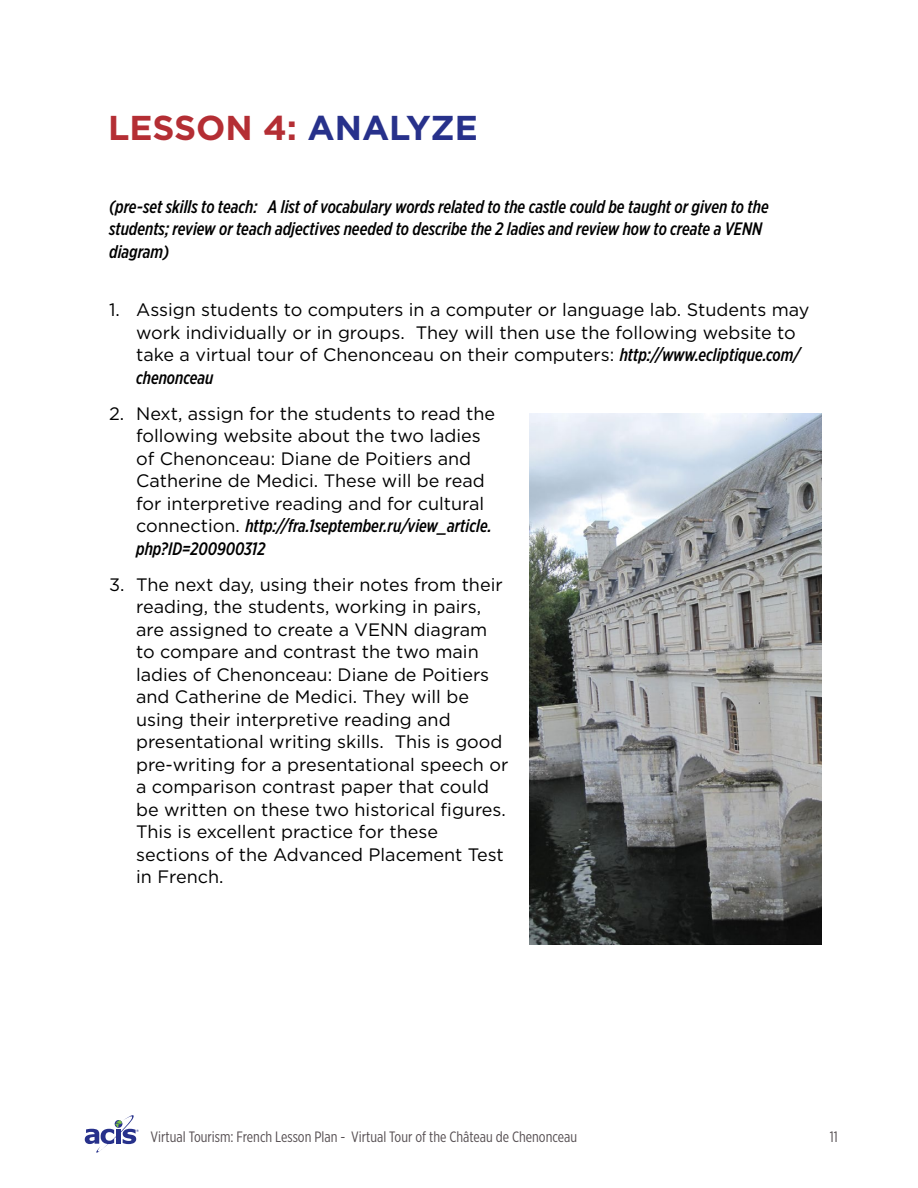
<style>
.page{position:relative;width:918px;height:1188px;background:#fff}
.page>*{position:absolute;margin:0;border:0;box-sizing:border-box;transform-origin:0 0}
.t1{font:700 34.5px "Gotham";color:#b42e34}
.t2{font:18px/22.5px "Gotham";color:#000}
.t3{font:italic 500 18px/22.5px "Gotham X Narrow";color:#000}
.t4{font:15px "Gotham X Narrow";color:#564f52}
.s1{color:#27318b}
.s2{font-family:"Gotham X Narrow";font-weight:500;font-style:italic}
.s3{font-family:"Gotham";font-weight:400;font-style:normal}
</style>
<div class="page">
<svg style="left:85px;top:1115px;width:54px;height:38px"></svg>
<img style="left:529px;top:414px;width:292px;height:530px">
<h1 class="t1" style="left:108px;top:105px;width:372px">LESSON 4: <span class="s1">ANALYZE</span></h1>
<p class="t3" style="left:109px;top:195px;width:661px">(pre-set skills to teach: A list of vocabulary words related to the castle could be taught or given to the students; review or teach adjectives needed to describe the 2 ladies and review how to create a VENN diagram)</p>
<p class="t2" style="left:136px;top:298px;width:675px;text-indent:-27px">1. Assign students to computers in a computer or language lab. Students may work individually or in groups. They will then use the following website to take a virtual tour of Chenonceau on their computers: <span class="s2">http://www.ecliptique.com/</span></p>
<p class="t3" style="left:136px;top:366px;width:79px">chenonceau</p>
<p class="t2" style="left:136px;top:402px;width:361px;text-indent:-27px">2. Next, assign for the students to read the following website about the two ladies of Chenonceau: Diane de Poitiers and Catherine de Medici. These will be read for interpretive reading and for cultural</p>
<p class="t3" style="left:136px;top:514px;width:357px"><span class="s3">connection.</span> http://fra.1september.ru/view_article. php?ID=200900312</p>
<p class="t2" style="left:136px;top:573px;width:374px;text-indent:-27px">3. The next day, using their notes from their reading, the students, working in pairs, are assigned to create a VENN diagram to compare and contrast the two main ladies of Chenonceau: Diane de Poitiers and Catherine de Medici. They will be using their interpretive reading and presentational writing skills. This is good pre-writing for a presentational speech or a comparison contrast paper that could be written on these two historical figures.<br>This is excellent practice for these sections of the Advanced Placement Test in French.</p>
<p class="t4" style="left:151px;top:1128px;width:428px">Virtual Tourism: French Lesson Plan - Virtual Tour of the Château de Chenonceau</p>
<p class="t4" style="left:830px;top:1128px;width:10px">11</p>
</div>
